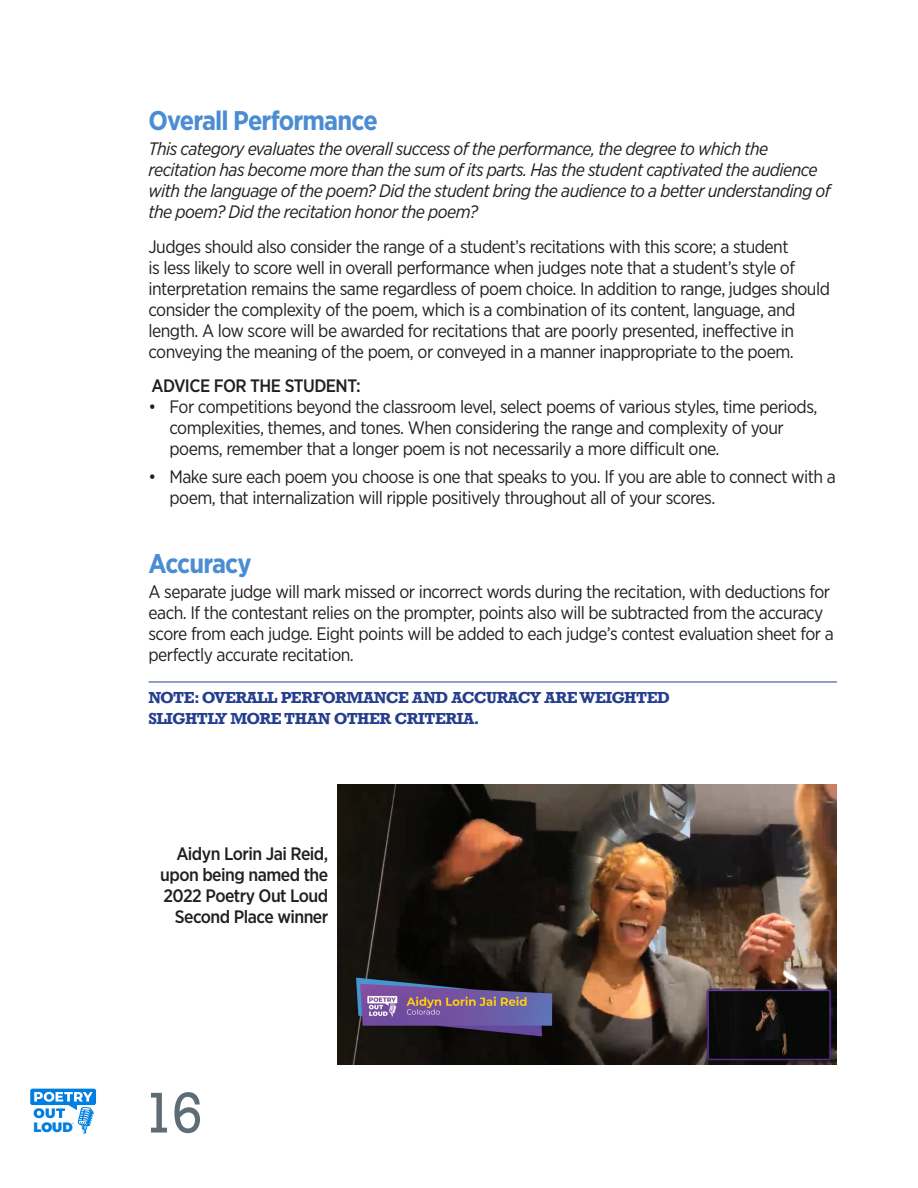
<style>
.page{position:relative;width:918px;height:1188px;background:#fff}
.page>*{position:absolute;margin:0;border:0;box-sizing:border-box;transform-origin:0 0}
.t1{font:54px "Rockwell";color:#5d6c75}
.t2{font:700 27px "Gotham Narrow";letter-spacing:-.03em;color:#4b8cd2}
.t3{font:18px/21px "Gotham Narrow";letter-spacing:-.03em;color:#231f20}
.t4{font:italic 18px/21px "Gotham Narrow";letter-spacing:-.03em;color:#231f20}
.t5{font:500 18px/21px "Gotham Narrow";letter-spacing:-.03em;color:#231f20;text-align:justify}
.t6{font:700 15px/21px "Rockwell";letter-spacing:-.03em;color:#253f8e}
.t7{font:900 13.65px "Montserrat";color:#007fe1}
.t8{font:600 1.95px "Montserrat";color:#007fe1}
</style>
<div class="page">
<svg style="left:30px;top:1089px;width:66px;height:45px"></svg>
<hr style="left:148px;top:682px;width:689px;height:1px;background:#253f8e">
<img style="left:338px;top:784px;width:499px;height:281px">
<p class="t7" style="left:33px;top:1116px;width:41px">LOUD</p>
<p class="t8" style="left:72px;top:1122px;width:3px">®</p>
<h2 class="t2" style="left:148px;top:104px;width:231px">Overall Performance</h2>
<p class="t4" style="left:148px;top:138px;width:686px">This category evaluates the overall success of the performance, the degree to which the recitation has become more than the sum of its parts. Has the student captivated the audience with the language of the poem? Did the student bring the audience to a better understanding of the poem? Did the recitation honor the poem?</p>
<p class="t3" style="left:148px;top:236px;width:683px">Judges should also consider the range of a student’s recitations with this score; a student<br>is less likely to score well in overall performance when judges note that a student’s style of interpretation remains the same regardless of poem choice. In addition to range, judges should consider the complexity of the poem, which is a combination of its content, language, and length. A low score will be awarded for recitations that are poorly presented, ineffective in conveying the meaning of the poem, or conveyed in a manner inappropriate to the poem.</p>
<p class="t5" style="left:152px;top:375px;width:211px">ADVICE FOR THE STUDENT:</p>
<p class="t3" style="left:170px;top:396px;width:650px;text-indent:-21px">• For competitions beyond the classroom level, select poems of various styles, time periods, complexities, themes, and tones. When considering the range and complexity of your poems, remember that a longer poem is not necessarily a more diffcult one.</p>
<p class="t3" style="left:170px;top:466px;width:668px;text-indent:-21px">• Make sure each poem you choose is one that speaks to you. If you are able to connect with a poem, that internalization will ripple positively throughout all of your scores.</p>
<h2 class="t2" style="left:148px;top:547px;width:105px">Accuracy</h2>
<p class="t3" style="left:148px;top:581px;width:687px">A separate judge will mark missed or incorrect words during the recitation, with deductions for each. If the contestant relies on the prompter, points also will be subtracted from the accuracy score from each judge. Eight points will be added to each judge’s contest evaluation sheet for a perfectly accurate recitation.</p>
<h5 class="t6" style="left:148px;top:686px;width:523px">NOTE: OVERALL PERFORMANCE AND ACCURACY ARE WEIGHTED<br>SLIGHTLY MORE THAN OTHER CRITERIA.</h5>
<p class="t5" style="left:160px;top:843px;width:170px;text-indent:16px">Aidyn Lorin Jai Reid, upon being named the 2022 Poetry Out Loud</p>
<p class="t5" style="left:175px;top:906px;width:155px">Second Place winner</p>
<h1 class="t1" style="left:143px;top:1080px;width:62px">16</h1>
</div>
